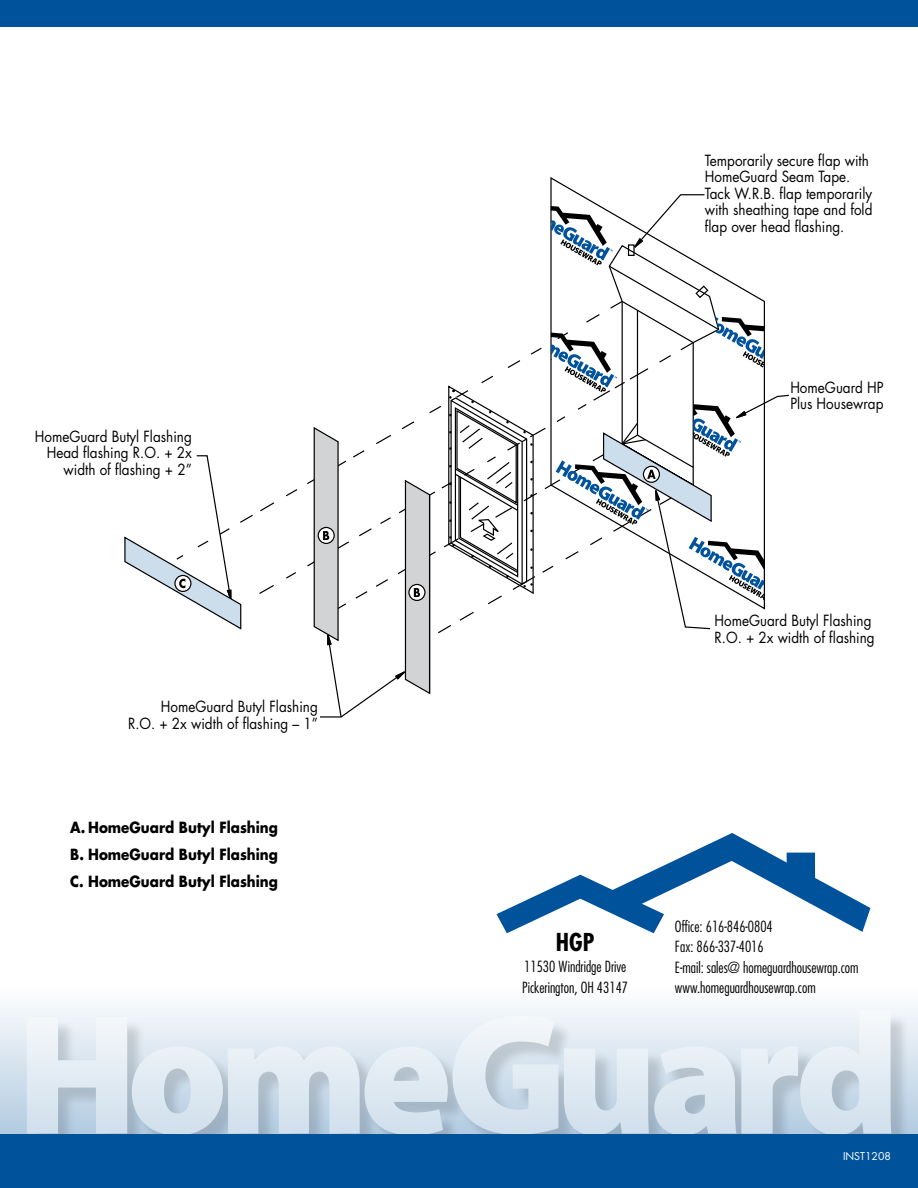
<style>
.page{position:relative;width:918px;height:1188px;background:#fff}
.page>*{position:absolute;margin:0;border:0;box-sizing:border-box;transform-origin:0 0}
.t1{font:700 condensed 24px "Futura";color:#000}
.t2{font:15px/16.5px "Futura";color:#000;scale:.9 1}
.t3{font:300 condensed 15px/20.5px "Futura";color:#000}
.t4{font:700 15px/27px "Futura";color:#000;text-align:justify;scale:.9 1}
.t5{font:10.5px "Futura";color:#fff}
</style>
<div class="page">
<div style="left:0;top:0;width:918px;height:27px;background:#00539b"></div>
<svg style="left:0;top:1007px;width:918px;height:127px"></svg>
<svg style="left:27px;top:1011px;width:864px;height:123px;background:#d9e4ed"></svg>
<svg style="left:496px;top:833px;width:374px;height:100px"></svg>
<div style="left:0;top:1134px;width:918px;height:54px;background:#00539b"></div>
<svg style="left:286px;top:489px;width:12px;height:8px"></svg>
<svg style="left:286px;top:572px;width:10px;height:7px"></svg>
<svg style="left:124px;top:455px;width:151px;height:175px"></svg>
<svg style="left:307px;top:194px;width:482px;height:524px"></svg>
<hr style="left:429px;top:495px;width:1px;height:198px;background:#000">
<p class="t2" style="left:35px;top:428px;width:176px;text-align:right">HomeGuard Butyl Flashing<br>Head flashing R.O. + 2x width of flashing + 2”</p>
<p class="t2" style="left:128px;top:698px;width:212px;text-align:right">HomeGuard Butyl Flashing<br>R.O. + 2x width of flashing – 1”</p>
<p class="t4" style="left:70px;top:813px;width:232px">A. HomeGuard Butyl Flashing B. HomeGuard Butyl Flashing C. HomeGuard Butyl Flashing</p>
<p class="t2" style="left:705px;top:152px;width:188px">Temporarily secure flap with<br>HomeGuard Seam Tape.<br>Tack W.R.B. flap temporarily with sheathing tape and fold flap over head flashing.</p>
<p class="t2" style="left:790px;top:379px;width:105px">HomeGuard HP<br>Plus Housewrap</p>
<p class="t2" style="left:715px;top:612px;width:180px">HomeGuard Butyl Flashing<br>R.O. + 2x width of flashing</p>
<h1 class="t1" style="left:556px;top:927px;width:40px">HGP</h1>
<p class="t3" style="left:522px;top:956px;width:107px">11530 Windridge Drive<br>Pickerington, OH 43147</p>
<p class="t3" style="left:675px;top:916px;width:185px">Office: 616-846-0804<br>Fax: 866-337-4016<br>E-mail: sales@ homeguardhousewrap.com www.homeguardhousewrap.com</p>
<p class="t5" style="left:843px;top:1149px;width:49px">INST1208</p>
</div>
